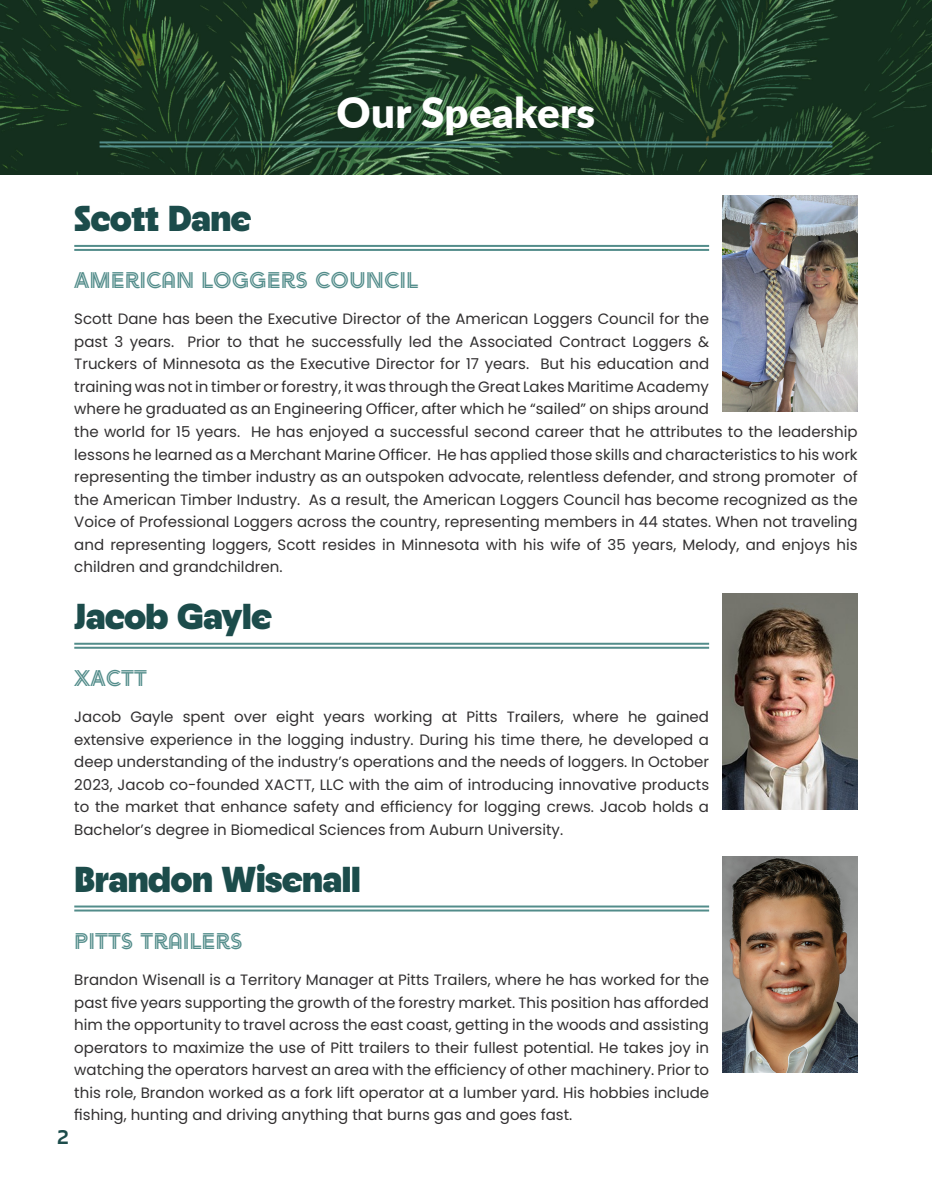
<style>
.page{position:relative;width:932px;height:1202px;background:#fff}
.page>*{position:absolute;margin:0;border:0;box-sizing:border-box;transform-origin:0 0}
.Heading{font:900 42px "Lato";letter-spacing:.01em;color:#fff}
.Heading-2{font:900 36px "Neighbor";letter-spacing:-.01em;color:#1c4c4b}
.Subheading{font:22.5px "Arya Double";color:#528c8a}
.t1{font:700 21px "Laski Sans";color:#1c4c4b}
.Paragraph{font:15px/22.5px "Poppins";color:#312f30;text-align:justify}
</style>
<div class="page">
<img style="left:0;top:0;width:932px;height:174px">
<hr style="left:100px;top:141px;width:732px;height:2px;background:#528c8a">
<hr style="left:100px;top:145px;width:732px;height:2px;background:#528c8a">
<hr style="left:74px;top:245px;width:635px;height:2px;background:#528c8a">
<hr style="left:74px;top:249px;width:635px;height:2px;background:#528c8a">
<img style="left:722px;top:196px;width:135px;height:216px">
<hr style="left:74px;top:642px;width:635px;height:2px;background:#528c8a">
<hr style="left:74px;top:646px;width:635px;height:2px;background:#528c8a">
<img style="left:722px;top:593px;width:135px;height:216px">
<hr style="left:74px;top:905px;width:635px;height:2px;background:#528c8a">
<hr style="left:74px;top:909px;width:635px;height:2px;background:#528c8a">
<img style="left:722px;top:856px;width:135px;height:216px">
<p class="Heading-2" style="left:74px;top:196px;width:179px">Scott Dane</p>
<p class="Heading" style="left:336px;top:81px;width:260px">Our Speakers</p>
<p class="Subheading" style="left:74px;top:266px;width:345px">AMERICAN LOGGERS COUNCIL</p>
<p class="Paragraph" style="left:74px;top:308px;width:785px;text-align:left">Scott Dane has been the Executive Director of the American Loggers Council for the<br>past 3 years. Prior to that he successfully led the Associated Contract Loggers &amp;<br>Truckers of Minnesota as the Executive Director for 17 years. But his education and<br>training was not in timber or forestry, it was through the Great Lakes Maritime Academy<br>where he graduated as an Engineering Officer, after which he “sailed” on ships around<br>the world for 15 years. He has enjoyed a successful second career that he attributes to the leadership lessons he learned as a Merchant Marine Officer. He has applied those skills and characteristics to his work representing the timber industry as an outspoken advocate, relentless defender, and strong promoter of the American Timber Industry. As a result, the American Loggers Council has become recognized as the Voice of Professional Loggers across the country, representing members in 44 states. When not traveling and representing loggers, Scott resides in Minnesota with his wife of 35 years, Melody, and enjoys his children and grandchildren.</p>
<p class="Heading-2" style="left:74px;top:593px;width:199px">Jacob Gayle</p>
<p class="Subheading" style="left:74px;top:664px;width:74px">XACTT</p>
<p class="Paragraph" style="left:74px;top:706px;width:636px">Jacob Gayle spent over eight years working at Pitts Trailers, where he gained extensive experience in the logging industry. During his time there, he developed a deep understanding of the industry’s operations and the needs of loggers. In October 2023, Jacob co-founded XACTT, LLC with the aim of introducing innovative products to the market that enhance safety and efficiency for logging crews. Jacob holds a Bachelor’s degree in Biomedical Sciences from Auburn University.</p>
<p class="Heading-2" style="left:74px;top:856px;width:288px">Brandon Wisenall</p>
<p class="Subheading" style="left:74px;top:927px;width:170px">PITTS TRAILERS</p>
<p class="Paragraph" style="left:74px;top:968px;width:636px">Brandon Wisenall is a Territory Manager at Pitts Trailers, where he has worked for the past five years supporting the growth of the forestry market. This position has afforded him the opportunity to travel across the east coast, getting in the woods and assisting operators to maximize the use of Pitt trailers to their fullest potential. He takes joy in watching the operators harvest an area with the efficiency of other machinery. Prior to this role, Brandon worked as a fork lift operator at a lumber yard. His hobbies include fishing, hunting and driving anything that burns gas and goes fast.</p>
<h3 class="t1" style="left:57px;top:1124px;width:14px">2</h3>
</div>
